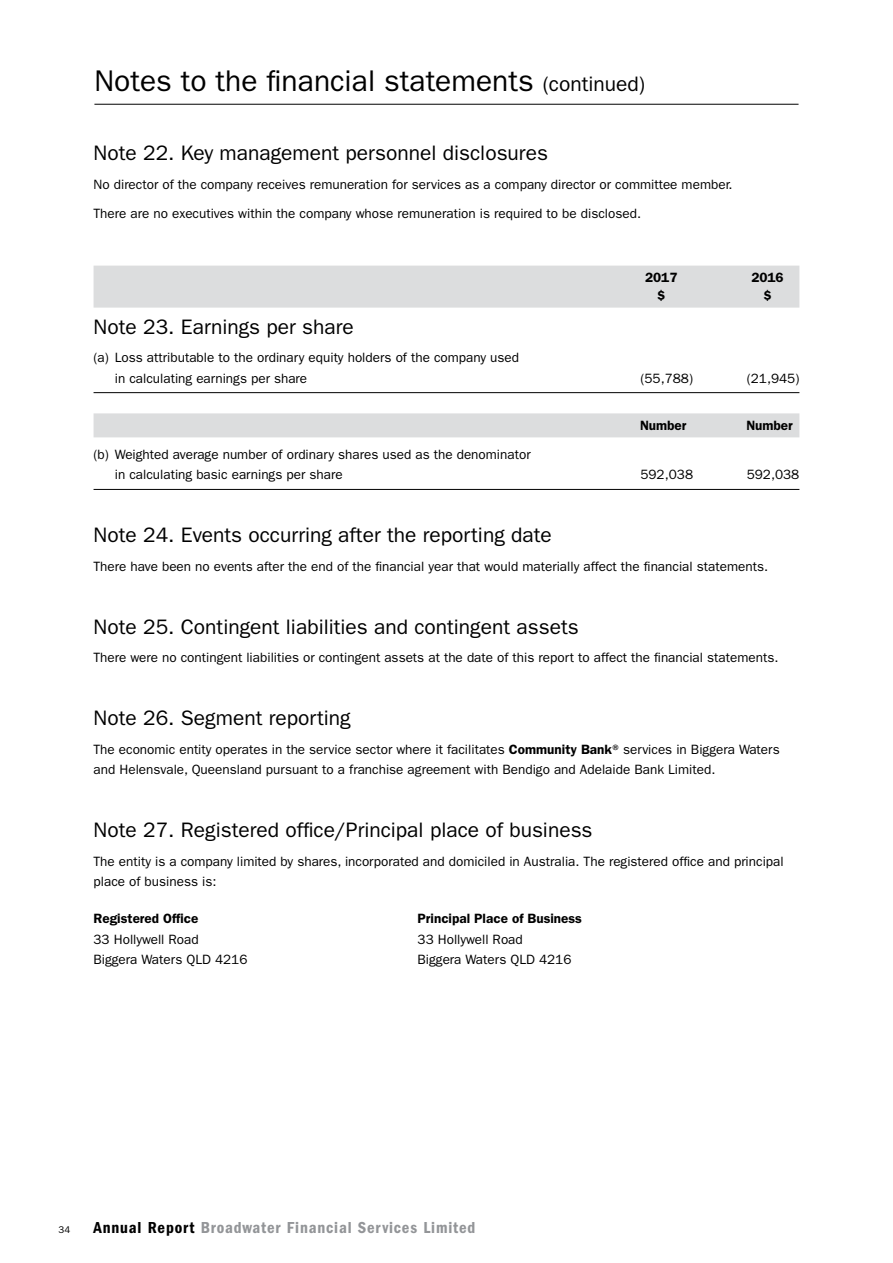
<style>
.page{position:relative;width:893px;height:1263px;background:#fff}
.page>*{position:absolute;margin:0;border:0;box-sizing:border-box;transform-origin:0 0}
.t1{font:30px "Franklin Gothic";color:#000}
.t2{font:21px "Franklin Gothic";color:#000}
.t3{font:600 condensed 16.5px "Franklin Gothic";letter-spacing:.05em;color:#939598}
.t4{font:13.5px/20.2px "Franklin Gothic";color:#000}
.t5{font:600 13.5px "Franklin Gothic";color:#000}
.t6{font:9.75px "Franklin Gothic";color:#000}
.s1{font-size:21px}
.s2{font-weight:600}
.s3{color:#000}
</style>
<div class="page">
<hr style="left:94px;top:104px;width:704px;height:1px;background:#000">
<div style="left:94px;top:266px;width:705px;height:42px;background:#dcddde"></div>
<hr style="left:94px;top:392px;width:705px;height:1px;background:#000">
<div style="left:94px;top:413px;width:705px;height:24px;background:#dcddde"></div>
<hr style="left:94px;top:489px;width:705px;height:1px;background:#000">
<h1 class="t1" style="left:94px;top:64px;width:552px">Notes to the financial statements <span class="s1">(continued)</span></h1>
<h2 class="t2" style="left:94px;top:141px;width:456px">Note 22. Key management personnel disclosures</h2>
<p class="t4" style="left:94px;top:170px;width:641px;line-height:28.8px">No director of the company receives remuneration for services as a company director or committee member.<br>There are no executives within the company whose remuneration is required to be disclosed.</p>
<h2 class="t2" style="left:94px;top:314px;width:262px">Note 23. Earnings per share</h2>
<p class="t4" style="left:115px;top:348px;width:406px;text-indent:-21px">(a) Loss attributable to the ordinary equity holders of the company used in calculating earnings per share</p>
<p class="t4" style="left:115px;top:445px;width:417px;text-indent:-21px">(b) Weighted average number of ordinary shares used as the denominator in calculating basic earnings per share</p>
<p class="t5" style="left:645px;top:269px;width:34px">2017</p>
<p class="t5" style="left:751px;top:269px;width:34px">2016</p>
<p class="t5" style="left:657px;top:287px;width:10px">$</p>
<p class="t5" style="left:763px;top:287px;width:10px">$</p>
<p class="t4" style="left:640px;top:368px;width:54px">(55,788)</p>
<p class="t4" style="left:747px;top:368px;width:54px">(21,945)</p>
<p class="t5" style="left:640px;top:418px;width:48px">Number</p>
<p class="t5" style="left:746px;top:418px;width:48px">Number</p>
<p class="t4" style="left:640px;top:465px;width:54px">592,038</p>
<p class="t4" style="left:747px;top:465px;width:54px">592,038</p>
<h2 class="t2" style="left:94px;top:523px;width:460px">Note 24. Events occurring after the reporting date</h2>
<p class="t4" style="left:94px;top:556px;width:676px">There have been no events after the end of the financial year that would materially affect the financial statements.</p>
<h2 class="t2" style="left:94px;top:614px;width:487px">Note 25. Contingent liabilities and contingent assets</h2>
<p class="t4" style="left:94px;top:648px;width:686px">There were no contingent liabilities or contingent assets at the date of this report to affect the financial statements.</p>
<h2 class="t2" style="left:94px;top:706px;width:259px">Note 26. Segment reporting</h2>
<p class="t4" style="left:94px;top:739px;width:688px">The economic entity operates in the service sector where it facilitates <span class="s2">Community Bank</span>® services in Biggera Waters and Helensvale, Queensland pursuant to a franchise agreement with Bendigo and Adelaide Bank Limited.</p>
<h2 class="t2" style="left:94px;top:818px;width:500px">Note 27. Registered office/Principal place of business</h2>
<p class="t4" style="left:94px;top:851px;width:692px">The entity is a company limited by shares, incorporated and domiciled in Australia. The registered office and principal place of business is:</p>
<p class="t5" style="left:94px;top:911px;width:106px">Registered Office</p>
<p class="t5" style="left:418px;top:911px;width:166px">Principal Place of Business</p>
<p class="t4" style="left:94px;top:929px;width:107px">33 Hollywell Road</p>
<p class="t4" style="left:418px;top:929px;width:107px">33 Hollywell Road</p>
<p class="t4" style="left:94px;top:949px;width:155px">Biggera Waters QLD 4216</p>
<p class="t4" style="left:418px;top:949px;width:155px">Biggera Waters QLD 4216</p>
<p class="t6" style="left:59px;top:1224px;width:13px">34</p>
<p class="t3" style="left:94px;top:1218px;width:383px"><span class="s3">Annual Report</span> Broadwater Financial Services Limited</p>
</div>
